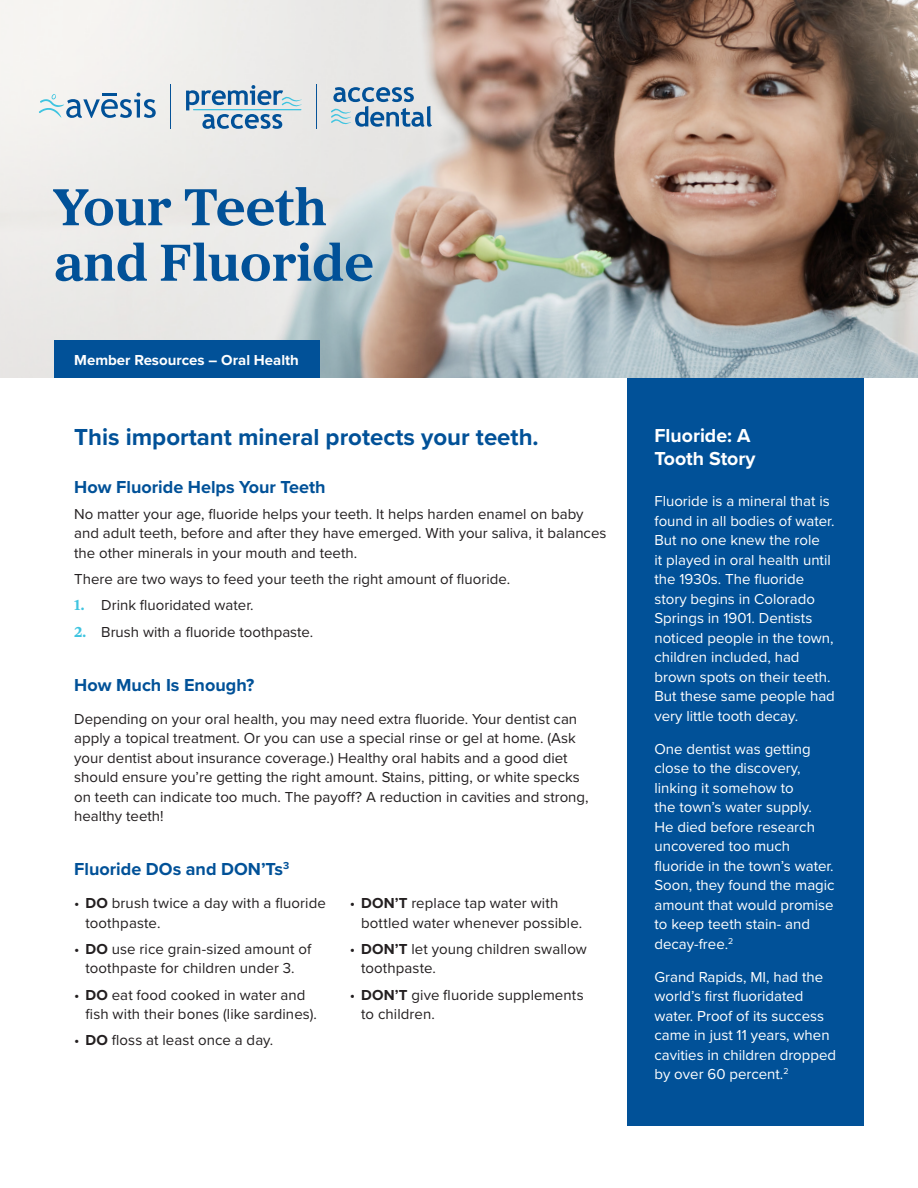
<style>
.page{position:relative;width:918px;height:1188px;background:#fff}
.page>*{position:absolute;margin:0;border:0;box-sizing:border-box;transform-origin:0 0}
.Body_text_-ProxNovReg_10_13{font:700 54px/55.5px "Proxima Sera";color:#015198}
.Subhead_-ProxNovBld_16_20{font:700 24px "Proxima Nova";color:#015198}
.t1{font:700 19.5px/22.5px "Proxima Nova";color:#fff}
.Subhead_A_-ProxNovBld_12_14{font:700 18px "Proxima Nova";color:#015198}
.Body___PN_10_13{font:15px/19.5px "Proxima Nova";color:#231f20}
.Body___PN_10_13-2{font:15px/19.5px "Proxima Nova";color:#fff}
.t2{font:700 15px "Proxima Nova";color:#fff}
.s1{font-family:"Proxima Sera";font-weight:700;color:#3fc4e0}
.s2{font-weight:700}
</style>
<div class="page">
<div style="left:627px;top:373px;width:237px;height:752px;background:#015198"></div>
<img style="left:500px;top:0;width:418px;height:378px">
<svg style="left:0;top:0;width:500px;height:378px;background:#ddd8d4"></svg>
<div style="left:54px;top:340px;width:266px;height:38px;background:#015198"></div>
<svg style="left:39px;top:93px;width:117px;height:25px"></svg>
<svg style="left:186px;top:85px;width:116px;height:44px;background:#a8c1d3"></svg>
<hr style="left:170px;top:84px;width:1px;height:45px;background:#065398">
<hr style="left:316px;top:84px;width:1px;height:45px;background:#065398">
<svg style="left:331px;top:87px;width:101px;height:40px;background:#9eb8cc"></svg>
<p class="Body_text_-ProxNovReg_10_13" style="left:54px;top:177px;width:321px">Your Teeth and Fluoride</p>
<p class="t2" style="left:74px;top:349px;width:226px">Member Resources – Oral Health</p>
<p class="Subhead_-ProxNovBld_16_20" style="left:74px;top:419px;width:466px">This important mineral protects your teeth.</p>
<p class="Subhead_A_-ProxNovBld_12_14" style="left:74px;top:473px;width:253px">How Fluoride Helps Your Teeth</p>
<p class="Body___PN_10_13" style="left:74px;top:503px;width:534px">No matter your age, fluoride helps your teeth. It helps harden enamel on baby and adult teeth, before and after they have emerged. With your saliva, it balances the other minerals in your mouth and teeth.</p>
<p class="Body___PN_10_13" style="left:74px;top:569px;width:437px">There are two ways to feed your teeth the right amount of fluoride.</p>
<p class="Body___PN_10_13" style="left:74px;top:595px;width:181px"><span class="s1">1.</span> Drink fluoridated water.</p>
<p class="Body___PN_10_13" style="left:74px;top:621px;width:241px"><span class="s1">2.</span> Brush with a fluoride toothpaste.</p>
<p class="Subhead_A_-ProxNovBld_12_14" style="left:74px;top:671px;width:181px">How Much Is Enough?</p>
<p class="Body___PN_10_13" style="left:74px;top:708px;width:516px">Depending on your oral health, you may need extra fluoride. Your dentist can apply a topical treatment. Or you can use a special rinse or gel at home. (Ask your dentist about insurance coverage.) Healthy oral habits and a good diet should ensure you’re getting the right amount. Stains, pitting, or white specks on teeth can indicate too much. The payoff? A reduction in cavities and strong, healthy teeth!</p>
<p class="Subhead_A_-ProxNovBld_12_14" style="left:74px;top:856px;width:217px">Fluoride DOs and DON’Ts<sup>3</sup></p>
<p class="Body___PN_10_13" style="left:86px;top:893px;width:242px;text-indent:-11px">• <span class="s2">DO</span> brush twice a day with a fluoride toothpaste.</p>
<p class="Body___PN_10_13" style="left:74px;top:938px;width:239px;text-align:center">• <span class="s2">DO</span> use rice grain-sized amount of toothpaste for children under 3.</p>
<p class="Body___PN_10_13" style="left:86px;top:984px;width:233px;text-indent:-11px">• <span class="s2">DO</span> eat food cooked in water and fish with their bones (like sardines).</p>
<p class="Body___PN_10_13" style="left:74px;top:1030px;width:201px">• <span class="s2">DO</span> floss at least once a day.</p>
<p class="Body___PN_10_13" style="left:361px;top:893px;width:223px;text-indent:-11px">• <span class="s2">DON’T</span> replace tap water with bottled water whenever possible.</p>
<p class="Body___PN_10_13" style="left:361px;top:938px;width:227px;text-indent:-11px">• <span class="s2">DON’T</span> let young children swallow toothpaste.</p>
<p class="Body___PN_10_13" style="left:361px;top:984px;width:224px;text-indent:-11px">• <span class="s2">DON’T</span> give fluoride supplements to children.</p>
<p class="t1" style="left:654px;top:424px;width:103px">Fluoride: A<br>Tooth Story</p>
<p class="Body___PN_10_13-2" style="left:654px;top:491px;width:182px">Fluoride is a mineral that is found in all bodies of water.<br>But no one knew the role<br>it played in oral health until the 1930s. The fluoride story begins in Colorado<br>Springs in 1901. Dentists noticed people in the town, children included, had brown spots on their teeth.<br>But these same people had very little tooth decay.</p>
<p class="Body___PN_10_13-2" style="left:654px;top:738px;width:182px">One dentist was getting close to the discovery, linking it somehow to<br>the town’s water supply.<br>He died before research uncovered too much fluoride in the town’s water.<br>Soon, they found the magic amount that would promise to keep teeth stain- and decay-free.<sup>2</sup></p>
<p class="Body___PN_10_13-2" style="left:654px;top:966px;width:183px">Grand Rapids, MI, had the world’s first fluoridated water. Proof of its success came in just 11 years, when cavities in children dropped by over 60 percent.<sup>2</sup></p>
</div>
